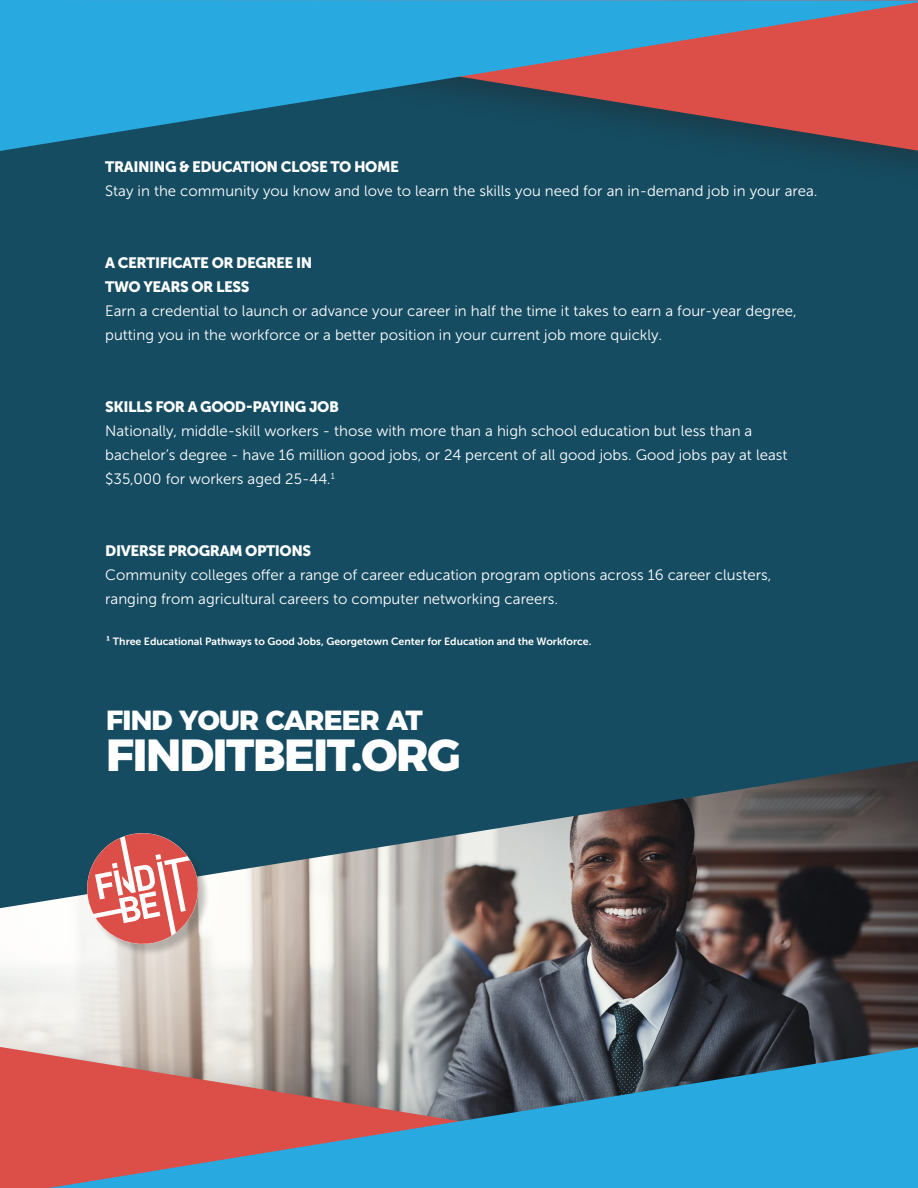
<style>
.page{position:relative;width:918px;height:1188px;background:#fff}
.page>*{position:absolute;margin:0;border:0;box-sizing:border-box;transform-origin:0 0}
.t1{font:800 45px "Montserrat";letter-spacing:-.03em;color:#fff}
.t2{font:800 27.6px "Montserrat";letter-spacing:-.03em;color:#fff}
.t3{font:15px/24px "Museo Sans 300";color:#fff}
.t4{font:15px/24px "Museo Sans 900";letter-spacing:-.03em;color:#fff}
.t5{font:10.5px "Museo Sans 700";color:#fff}
</style>
<div class="page">
<div style="left:0;top:3px;width:909px;height:1185px;background:#154c61"></div>
<img style="left:0;top:761px;width:918px;height:268px">
<div style="left:89px;top:834px;width:122px;height:123px;background:#231f20;opacity:.25"></div>
<svg style="left:87px;top:833px;width:111px;height:111px;background:#cc807e"></svg>
<div style="left:0;top:1029px;width:918px;height:159px;background:#231f20;opacity:.44"></div>
<div style="left:0;top:1047px;width:49px;height:141px;background:#dc4f48"></div>
<svg style="left:0;top:0;width:918px;height:151px;fill:#28a9e0"></svg>
<svg style="left:49px;top:1047px;width:869px;height:141px;background:#6486a1"></svg>
<h2 class="t4" style="left:105px;top:155px;width:295px">TRAINING &amp; EDUCATION CLOSE TO HOME</h2>
<p class="t3" style="left:105px;top:179px;width:714px">Stay in the community you know and love to learn the skills you need for an in-demand job in your area.</p>
<h2 class="t4" style="left:105px;top:251px;width:209px">A CERTIFICATE OR DEGREE IN<br>TWO YEARS OR LESS</h2>
<p class="t3" style="left:105px;top:299px;width:693px">Earn a credential to launch or advance your career in half the time it takes to earn a four-year degree, putting you in the workforce or a better position in your current job more quickly.</p>
<h2 class="t4" style="left:105px;top:395px;width:235px">SKILLS FOR A GOOD-PAYING JOB</h2>
<p class="t3" style="left:105px;top:419px;width:684px">Nationally, middle-skill workers - those with more than a high school education but less than a bachelor’s degree - have 16 million good jobs, or 24 percent of all good jobs. Good jobs pay at least $35,000 for workers aged 25-44.<sup>1</sup></p>
<h2 class="t4" style="left:105px;top:539px;width:208px">DIVERSE PROGRAM OPTIONS</h2>
<p class="t3" style="left:105px;top:563px;width:668px">Community colleges offer a range of career education program options across 16 career clusters, ranging from agricultural careers to computer networking careers.</p>
<p class="t5" style="left:106px;top:636px;width:487px">¹ Three Educational Pathways to Good Jobs, Georgetown Center for Education and the Workforce.</p>
<p class="t2" style="left:106px;top:697px;width:318px">FIND YOUR CAREER AT</p>
<p class="t1" style="left:106px;top:717px;width:356px">FINDITBEIT.ORG</p>
</div>
